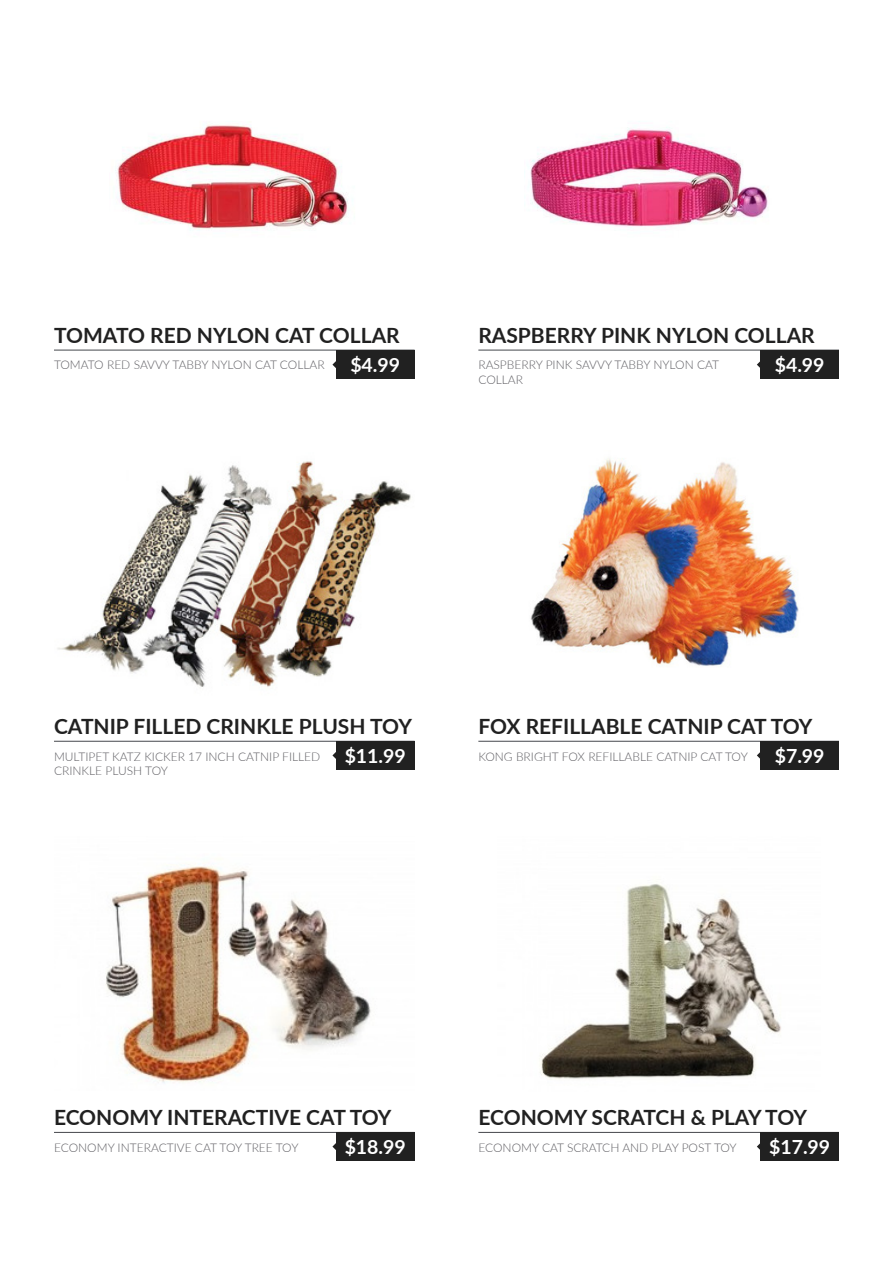
<style>
.page{position:relative;width:893px;height:1263px;background:#fff}
.page>*{position:absolute;margin:0;border:0;box-sizing:border-box;transform-origin:0 0}
.t1{font:700 21px "Lato";color:#212121}
.t2{font:700 19.5px "Lato";color:#fff}
.t3{font:300 12px/14.4px "Lato";color:#605f64}
</style>
<div class="page">
<hr style="left:54px;top:350px;width:361px;height:1px;background:#45474c">
<hr style="left:478px;top:350px;width:361px;height:1px;background:#45474c">
<img style="left:115px;top:124px;width:235px;height:107px">
<img style="left:530px;top:121px;width:238px;height:107px">
<hr style="left:54px;top:741px;width:361px;height:1px;background:#45474c">
<hr style="left:54px;top:1132px;width:361px;height:1px;background:#45474c">
<hr style="left:478px;top:741px;width:361px;height:1px;background:#45474c">
<hr style="left:478px;top:1132px;width:361px;height:1px;background:#45474c">
<img style="left:57px;top:461px;width:354px;height:226px">
<img style="left:106px;top:864px;width:265px;height:219px">
<img style="left:530px;top:458px;width:269px;height:208px">
<img style="left:540px;top:883px;width:241px;height:196px">
<div style="left:336px;top:350px;width:79px;height:29px;background:#212121"></div>
<div style="left:760px;top:350px;width:79px;height:29px;background:#212121"></div>
<div style="left:760px;top:741px;width:79px;height:29px;background:#212121"></div>
<div style="left:760px;top:1132px;width:79px;height:29px;background:#212121"></div>
<div style="left:336px;top:741px;width:79px;height:29px;background:#212121"></div>
<div style="left:336px;top:1132px;width:79px;height:29px;background:#212121"></div>
<svg style="left:332px;top:361px;width:4px;height:7px"></svg>
<svg style="left:757px;top:361px;width:3px;height:7px"></svg>
<svg style="left:757px;top:752px;width:3px;height:7px"></svg>
<svg style="left:757px;top:1143px;width:3px;height:7px"></svg>
<svg style="left:332px;top:752px;width:4px;height:7px"></svg>
<svg style="left:332px;top:1143px;width:4px;height:7px"></svg>
<p class="t1" style="left:54px;top:320px;width:347px">TOMATO RED NYLON CAT COLLAR</p>
<p class="t1" style="left:478px;top:320px;width:338px">RASPBERRY PINK NYLON COLLAR</p>
<p class="t3" style="left:54px;top:357px;width:272px">TOMATO RED SAVVY TABBY NYLON CAT COLLAR</p>
<p class="t3" style="left:478px;top:357px;width:242px">RASPBERRY PINK SAVVY TABBY NYLON CAT<br>COLLAR</p>
<p class="t2" style="left:350px;top:351px;width:51px">$4.99</p>
<p class="t2" style="left:775px;top:351px;width:51px">$4.99</p>
<p class="t1" style="left:54px;top:711px;width:359px">CATNIP FILLED CRINKLE PLUSH TOY</p>
<p class="t1" style="left:478px;top:711px;width:336px">FOX REFILLABLE CATNIP CAT TOY</p>
<p class="t3" style="left:54px;top:749px;width:268px">MULTIPET KATZ KICKER 17 INCH CATNIP FILLED<br>CRINKLE PLUSH TOY</p>
<p class="t2" style="left:345px;top:742px;width:63px">$11.99</p>
<p class="t3" style="left:478px;top:749px;width:271px">KONG BRIGHT FOX REFILLABLE CATNIP CAT TOY</p>
<p class="t2" style="left:775px;top:742px;width:51px">$7.99</p>
<p class="t1" style="left:54px;top:1102px;width:339px">ECONOMY INTERACTIVE CAT TOY</p>
<p class="t1" style="left:478px;top:1102px;width:330px">ECONOMY SCRATCH &amp; PLAY TOY</p>
<p class="t3" style="left:54px;top:1140px;width:246px">ECONOMY INTERACTIVE CAT TOY TREE TOY</p>
<p class="t2" style="left:345px;top:1133px;width:63px">$18.99</p>
<p class="t3" style="left:478px;top:1140px;width:260px">ECONOMY CAT SCRATCH AND PLAY POST TOY</p>
<p class="t2" style="left:769px;top:1133px;width:63px">$17.99</p>
</div>
